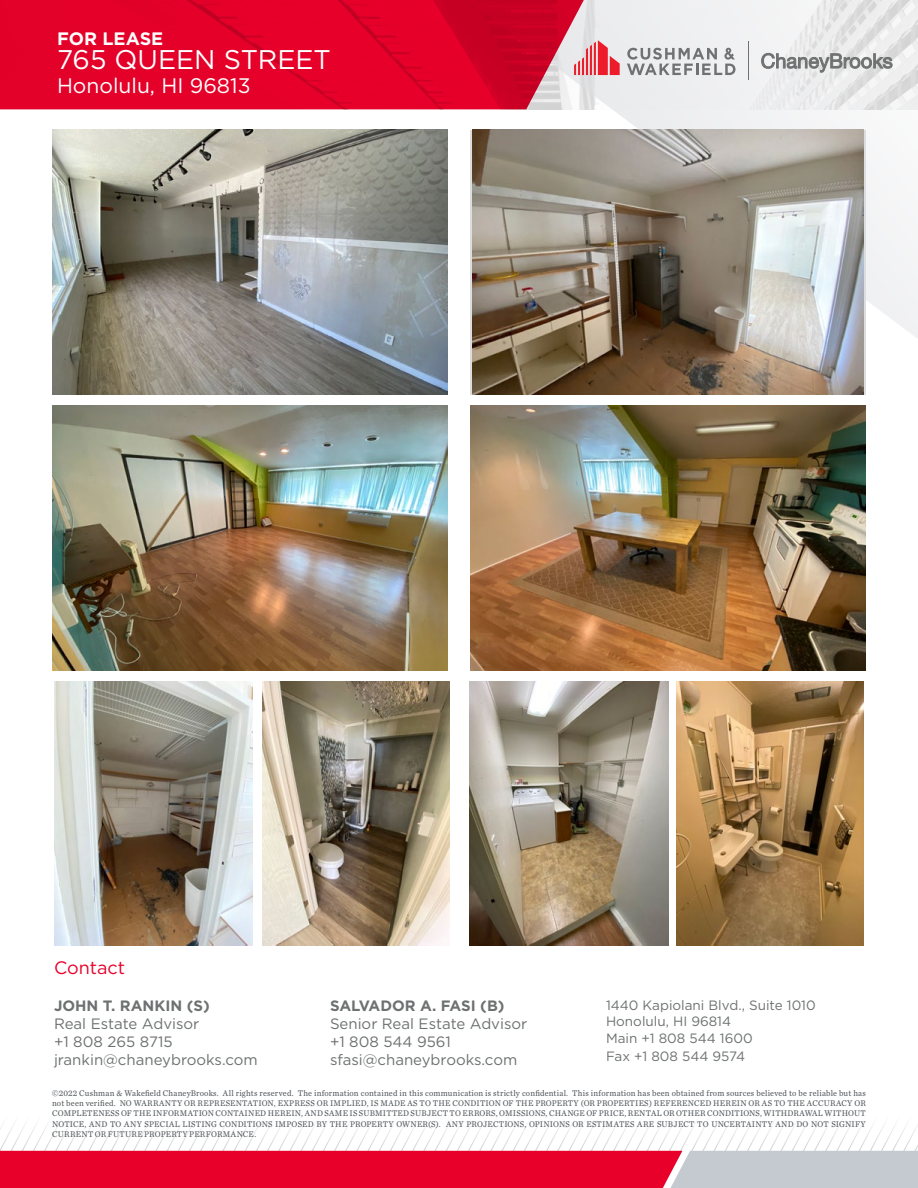
<style>
.page{position:relative;width:918px;height:1188px;background:#fff}
.page>*{position:absolute;margin:0;border:0;box-sizing:border-box;transform-origin:0 0}
.t1{font:27px "Gotham";color:#fff}
.t2{font:21px "Gotham";color:#fff}
.t3{font:700 18px "Gotham";color:#fff}
.t4{font:18px "Gotham";color:#e8002a}
.t5{font:15px/18px "Gotham";color:#6e7171}
.t6{font:700 15px "Gotham";color:#6e7171}
.t7{font:13.5px/16.2px "Gotham";color:#6e7171}
.t8{font:8.7px/10.4px "Chronicle Text G2";letter-spacing:.03em;color:#52575a;text-align:justify;scale:.95 1}
</style>
<div class="page">
<svg style="left:0;top:1123px;width:918px;height:28px"></svg>
<svg style="left:0;top:1151px;width:918px;height:37px;background:#df3656"></svg>
<img style="left:52px;top:130px;width:395px;height:264px">
<img style="left:52px;top:406px;width:395px;height:264px">
<svg style="left:467px;top:0;width:451px;height:339px;fill:#f0f1f2"></svg>
<img style="left:472px;top:130px;width:392px;height:264px">
<img style="left:471px;top:406px;width:395px;height:264px">
<svg style="left:0;top:0;width:584px;height:109px;background:#df0a30"></svg>
<img style="left:470px;top:681px;width:198px;height:265px">
<img style="left:263px;top:681px;width:187px;height:265px">
<img style="left:54px;top:681px;width:198px;height:265px">
<img style="left:677px;top:681px;width:187px;height:265px">
<hr style="left:748px;top:42px;width:1px;height:38px;background:#707272">
<svg style="left:574px;top:40px;width:46px;height:35px;background:#e98b93"></svg>
<svg style="left:627px;top:48px;width:109px;height:27px"></svg>
<svg style="left:761px;top:53px;width:132px;height:20px"></svg>
<h3 class="t3" style="left:57px;top:27px;width:108px">FOR LEASE</h3>
<h1 class="t1" style="left:57px;top:42px;width:275px">765 QUEEN STREET</h1>
<h2 class="t2" style="left:57px;top:72px;width:195px">Honolulu, HI 96813</h2>
<h3 class="t4" style="left:54px;top:956px;width:73px">Contact</h3>
<h3 class="t6" style="left:54px;top:996px;width:157px">JOHN T. RANKIN (S)</h3>
<h3 class="t5" style="left:54px;top:1015px;width:205px">Real Estate Advisor<br>+1 808 265 8715 jrankin@chaneybrooks.com</h3>
<h3 class="t6" style="left:330px;top:996px;width:176px">SALVADOR A. FASI (B)</h3>
<h3 class="t5" style="left:330px;top:1015px;width:199px">Senior Real Estate Advisor +1 808 544 9561 sfasi@chaneybrooks.com</h3>
<h3 class="t7" style="left:606px;top:997px;width:211px">1440 Kapiolani Blvd., Suite 1010<br>Honolulu, HI 96814<br>Main +1 808 544 1600</h3>
<h3 class="t7" style="left:606px;top:1047px;width:141px">Fax +1 808 544 9574</h3>
<p class="t8" style="left:52px;top:1087px;width:858px">©2022 Cushman &amp; Wakefield ChaneyBrooks. All rights reserved. The information contained in this communication is strictly confidential. This information has been obtained from sources believed to be reliable but has not been verified. NO WARRANTY OR REPRESENTATION, EXPRESS OR IMPLIED, IS MADE AS TO THE CONDITION OF THE PROPERTY (OR PROPERTIES) REFERENCED HEREIN OR AS TO THE ACCURACY OR COMPLETENESS OF THE INFORMATION CONTAINED HEREIN, AND SAME IS SUBMITTED SUBJECT TO ERRORS, OMISSIONS, CHANGE OF PRICE, RENTAL OR OTHER CONDITIONS, WITHDRAWAL WITHOUT NOTICE, AND TO ANY SPECIAL LISTING CONDITIONS IMPOSED BY THE PROPERTY OWNER(S). ANY PROJECTIONS, OPINIONS OR ESTIMATES ARE SUBJECT TO UNCERTAINTY AND DO NOT SIGNIFY CURRENT OR FUTURE PROPERTY PERFORMANCE.</p>
</div>
